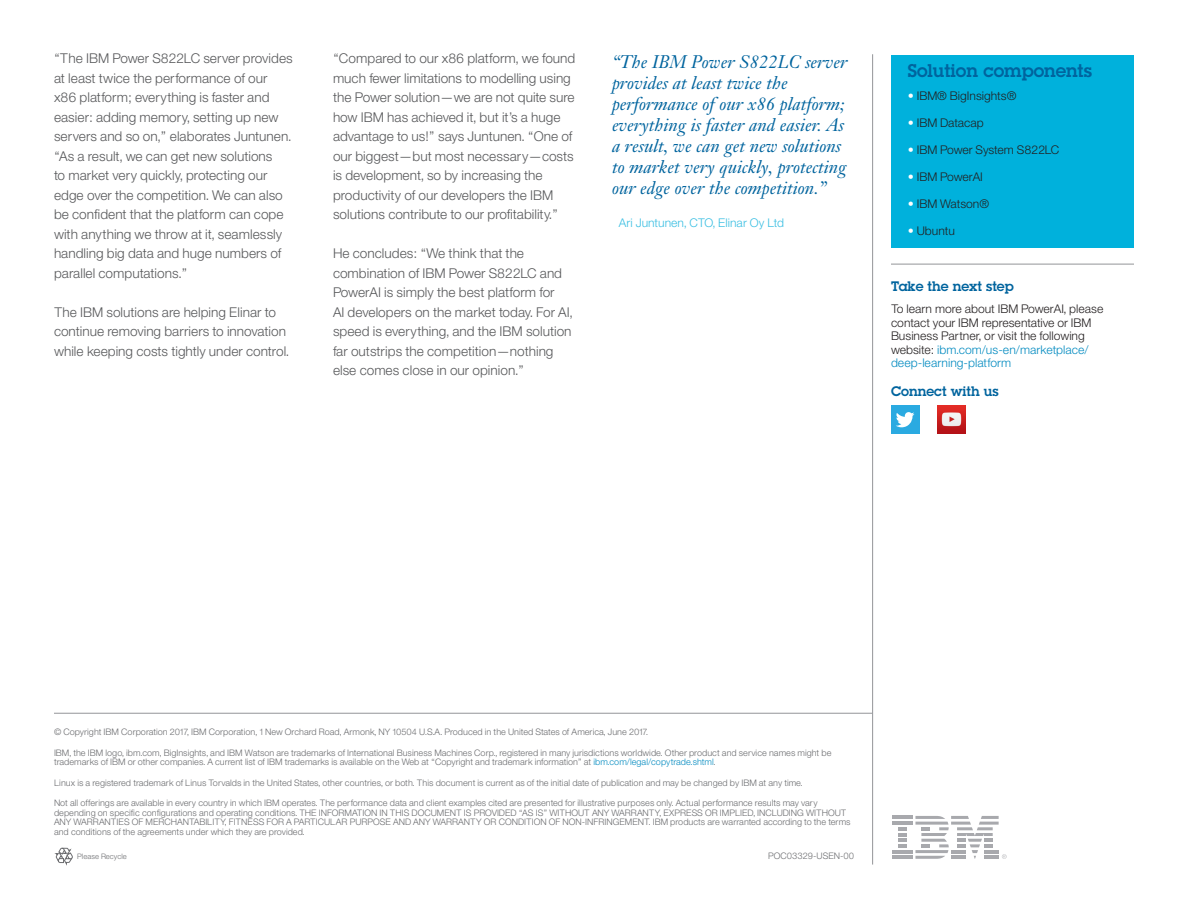
<style>
.page{position:relative;width:1188px;height:918px;background:#fff}
.page>*{position:absolute;margin:0;border:0;box-sizing:border-box;transform-origin:0 0}
.Client_quote{font:italic 18px/21px "Janson Text LT Pro";color:#00649e}
.Sidebar_-_head_-_Col{font:600 18px "Lubalin Graph Std";color:#00649e}
.Body{font:13.5px/19.5px "Helv Neue Lightfor IBM";color:#57585a}
.Sidebar_-_head_-__Fo{font:600 13.5px "Lubalin Graph Std";color:#00649e}
.Sidebar_-_subhead{font:600 13.5px "Lubalin Graph Std";color:#00649e}
.Sidebar_-_body_-__Ta{font:12px/13.5px "Helv Neue Lightfor IBM";color:#231f20}
.Quote_-_attribution{font:12px "Helv Neue Lightfor IBM";color:#38bee2}
.Sign-off_legal{font:9px/9.8px "Helv Neue Lightfor IBM";color:#6c6d70}
.Sign-off_-_pub_numbe{font:9px "Helv Neue Lightfor IBM";color:#6c6d70}
.t1{font:7.5px "Helv Neue Lightfor IBM";letter-spacing:.005em;color:#6c6d70}
.s1{color:#fff}
.s2{color:#008ac0}
</style>
<div class="page">
<hr style="left:892px;top:816px;width:21px;height:3px;background:#a8a9ad">
<hr style="left:892px;top:822px;width:21px;height:3px;background:#a8a9ad">
<hr style="left:892px;top:850px;width:21px;height:3px;background:#a8a9ad">
<svg style="left:898px;top:827px;width:9px;height:20px"></svg>
<hr style="left:892px;top:856px;width:21px;height:3px;background:#a8a9ad">
<svg style="left:915px;top:816px;width:92px;height:43px"></svg>
<hr style="left:54px;top:713px;width:818px;height:1px;background:#939598">
<svg style="left:55px;top:848px;width:18px;height:17px"></svg>
<hr style="left:872px;top:54px;width:1px;height:811px;background:#939598">
<div style="left:891px;top:55px;width:243px;height:192px;background:#00b1dc"></div>
<hr style="left:891px;top:264px;width:243px;height:1px;background:#939598">
<div style="left:891px;top:406px;width:28px;height:28px;background:#2aaae1"></div>
<svg style="left:896px;top:412px;width:18px;height:15px"></svg>
<img style="left:937px;top:406px;width:28px;height:28px">
<p class="Body" style="left:54px;top:48px;width:240px">“The IBM Power S822LC server provides at least twice the performance of our x86 platform; everything is faster and easier: adding memory, setting up new servers and so on,” elaborates Juntunen. “As a result, we can get new solutions<br>to market very quickly, protecting our edge over the competition. We can also be confident that the platform can cope with anything we throw at it, seamlessly handling big data and huge numbers of parallel computations.”</p>
<p class="Body" style="left:54px;top:302px;width:237px">The IBM solutions are helping Elinar to continue removing barriers to innovation while keeping costs tightly under control.</p>
<p class="Body" style="left:333px;top:48px;width:244px">“Compared to our x86 platform, we found much fewer limitations to modelling using the Power solution—we are not quite sure how IBM has achieved it, but it’s a huge advantage to us!” says Juntunen. “One of our biggest—but most necessary—costs is development, so by increasing the productivity of our developers the IBM solutions contribute to our profitability.”</p>
<p class="Body" style="left:333px;top:243px;width:241px">He concludes: “We think that the combination of IBM Power S822LC and PowerAI is simply the best platform for<br>AI developers on the market today. For AI, speed is everything, and the IBM solution far outstrips the competition—nothing else comes close in our opinion.”</p>
<p class="Client_quote" style="left:612px;top:51px;width:237px">“The IBM Power S822LC server provides at least twice the performance of our x86 platform; everything is faster and easier. As a result, we can get new solutions to market very quickly, protecting our edge over the competition.”</p>
<p class="Quote_-_attribution" style="left:619px;top:216px;width:167px">Ari Juntunen, CTO, Elinar Oy Ltd</p>
<p class="Sidebar_-_head_-_Col" style="left:908px;top:59px;width:186px">Solution components</p>
<p class="Sidebar_-_body_-__Ta" style="left:908px;top:88px;width:110px"><span class="s1">•</span> IBM® BigInsights®</p>
<p class="Sidebar_-_body_-__Ta" style="left:908px;top:115px;width:78px"><span class="s1">•</span> IBM Datacap</p>
<p class="Sidebar_-_body_-__Ta" style="left:908px;top:142px;width:153px"><span class="s1">•</span> IBM Power System S822LC</p>
<p class="Sidebar_-_body_-__Ta" style="left:908px;top:169px;width:77px"><span class="s1">•</span> IBM PowerAI</p>
<p class="Sidebar_-_body_-__Ta" style="left:908px;top:196px;width:83px"><span class="s1">•</span> IBM Watson®</p>
<p class="Sidebar_-_body_-__Ta" style="left:908px;top:223px;width:49px"><span class="s1">•</span> Ubuntu</p>
<p class="Sidebar_-_head_-__Fo" style="left:891px;top:277px;width:124px">Take the next step</p>
<p class="Sidebar_-_body_-__Ta" style="left:891px;top:302px;width:214px">To learn more about IBM PowerAI, please contact your IBM representative or IBM Business Partner, or visit the following website: <span class="s2">ibm.com/us-en/marketplace/ deep-learning-platform</span></p>
<p class="Sidebar_-_subhead" style="left:891px;top:382px;width:109px">Connect with us</p>
<p class="Sign-off_legal" style="left:54px;top:727px;width:596px">© Copyright IBM Corporation 2017, IBM Corporation, 1 New Orchard Road, Armonk, NY 10504 U.S.A. Produced in the United States of America, June 2017.</p>
<p class="Sign-off_legal" style="left:54px;top:747px;width:779px">IBM, the IBM logo, ibm.com, BigInsights, and IBM Watson are trademarks of International Business Machines Corp., registered in many jurisdictions worldwide. Other product and service names might be trademarks of IBM or other companies. A current list of IBM trademarks is available on the Web at “Copyright and trademark information” at <span class="s2">ibm.com/legal/copytrade.shtml</span>.</p>
<p class="Sign-off_legal" style="left:54px;top:777px;width:750px">Linux is a registered trademark of Linus Torvalds in the United States, other countries, or both. This document is current as of the initial date of publication and may be changed by IBM at any time.</p>
<p class="Sign-off_legal" style="left:54px;top:798px;width:798px">Not all offerings are available in every country in which IBM operates. The performance data and client examples cited are presented for illustrative purposes only. Actual performance results may vary depending on specific configurations and operating conditions. THE INFORMATION IN THIS DOCUMENT IS PROVIDED “AS IS” WITHOUT ANY WARRANTY, EXPRESS OR IMPLIED, INCLUDING WITHOUT ANY WARRANTIES OF MERCHANTABILITY, FITNESS FOR A PARTICULAR PURPOSE AND ANY WARRANTY OR CONDITION OF NON-INFRINGEMENT. IBM products are warranted according to the terms and conditions of the agreements under which they are provided.</p>
<p class="t1" style="left:77px;top:852px;width:51px">Please Recycle</p>
<p class="Sign-off_-_pub_numbe" style="left:768px;top:850px;width:88px">POC03329-USEN-00</p>
</div>
